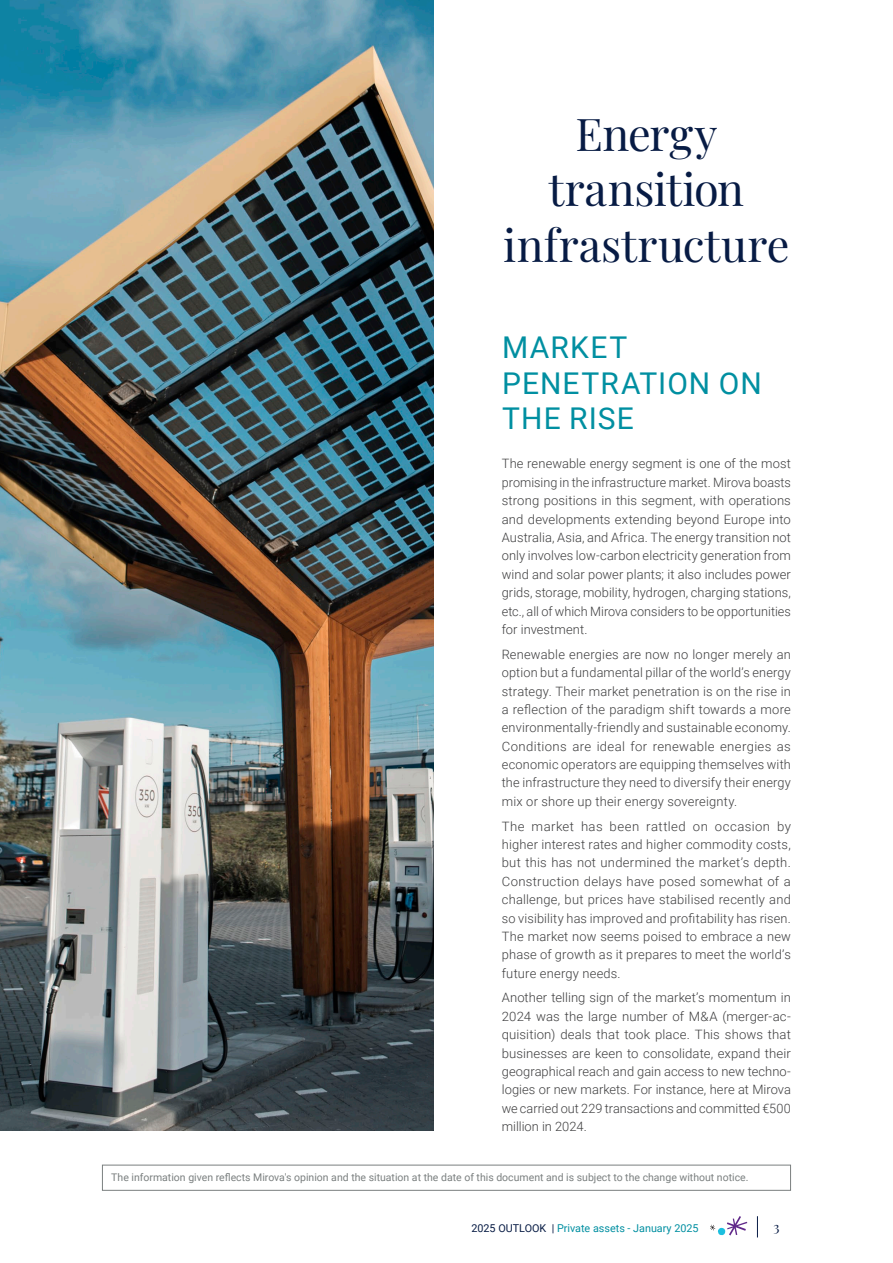
<style>
.page{position:relative;width:893px;height:1263px;background:#fff}
.page>*{position:absolute;margin:0;border:0;box-sizing:border-box;transform-origin:0 0}
.Mir_RA_Titre01{font:45px/55.5px "Playfair Display";letter-spacing:-.005em;color:#071b44;text-align:center}
.Mir_RA_Titre02{font:30px/35.2px "Roboto";letter-spacing:.035em;color:#008fa1}
.t1{font:13.5px "Playfair Display";color:#071b44}
.Mir-RA-Texte-courant_gros{font:300 12.9px/18.5px "Roboto";letter-spacing:.01em;color:#3e3e3f;text-align:justify}
.t2{font:10.8px "Roboto";color:#008fa1}
.Mir_A4_Notes{font:10.5px "Roboto";color:#7b8080}
.s1{color:#071b44}
</style>
<div class="page">
<div style="left:102px;top:1165px;width:689px;height:26px;border:1px solid #7b8080"></div>
<img style="left:0;top:0;width:434px;height:1130px">
<svg style="left:757px;top:1216px;width:1px;height:21px"></svg>
<svg style="left:710px;top:1216px;width:37px;height:19px"></svg>
<p class="Mir_RA_Titre01" style="left:503px;top:102px;width:288px">Energy transition infrastructure</p>
<p class="Mir_RA_Titre02" style="left:502px;top:329px;width:261px">MARKET<br>PENETRATION ON<br>THE RISE</p>
<p class="Mir-RA-Texte-courant_gros" style="left:502px;top:454px;width:291px">The renewable energy segment is one of the most promising in the infrastructure market. Mirova boasts strong positions in this segment, with operations and developments extending beyond Europe into Australia, Asia, and Africa. The energy transition not only involves low-carbon electricity generation from wind and solar power plants; it also includes power grids, storage, mobility, hydrogen, charging stations, etc., all of which Mirova considers to be opportunities for investment.</p>
<p class="Mir-RA-Texte-courant_gros" style="left:502px;top:644px;width:291px">Renewable energies are now no longer merely an option but a fundamental pillar of the world’s energy strategy. Their market penetration is on the rise in a reflection of the paradigm shift towards a more environmentally-friendly and sustainable economy.<br>Conditions are ideal for renewable energies as economic operators are equipping themselves with the infrastructure they need to diversify their energy mix or shore up their energy sovereignty.</p>
<p class="Mir-RA-Texte-courant_gros" style="left:502px;top:816px;width:291px">The market has been rattled on occasion by higher interest rates and higher commodity costs, but this has not undermined the market’s depth.<br>Construction delays have posed somewhat of a challenge, but prices have stabilised recently and so visibility has improved and profitability has risen.<br>The market now seems poised to embrace a new phase of growth as it prepares to meet the world’s future energy needs.</p>
<p class="Mir-RA-Texte-courant_gros" style="left:502px;top:988px;width:291px">Another telling sign of the market’s momentum in 2024 was the large number of M&amp;A (merger-ac&shy;quisition) deals that took place. This shows that businesses are keen to consolidate, expand their geographical reach and gain access to new techno&shy;logies or new markets. For instance, here at Mirova we carried out 229 transactions and committed €500 million in 2024.</p>
<p class="Mir_A4_Notes" style="left:111px;top:1170px;width:639px">The information given reflects Mirova's opinion and the situation at the date of this document and is subject to the change without notice.</p>
<p class="t2" style="left:471px;top:1220px;width:229px"><span class="s1">2025 OUTLOOK |</span> Private assets - January 2025</p>
<p class="t1" style="left:773px;top:1216px;width:8px">3</p>
</div>
